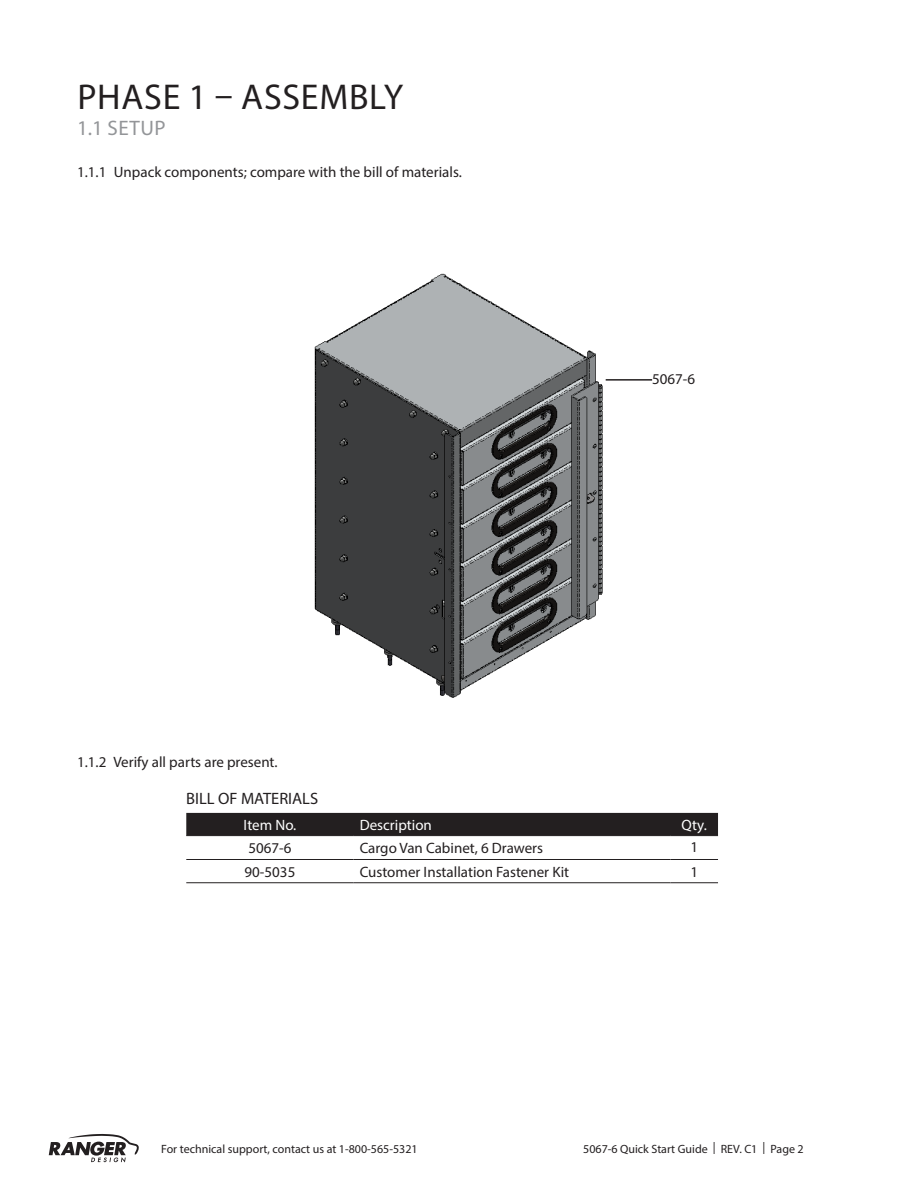
<style>
.page{position:relative;width:918px;height:1188px;background:#fff}
.page>*{position:absolute;margin:0;border:0;box-sizing:border-box;transform-origin:0 0}
.Phase{font:36px "Myriad Pro";letter-spacing:.02em;color:#231f20}
.Steps{font:21px "Myriad Pro";letter-spacing:.02em;color:#939598}
.t1{font:16.5px "Myriad Pro";color:#231f20}
.t2{font:15px "Myriad Pro";color:#231f20}
.t3{font:15px "Myriad Pro";color:#fff}
.t4{font:12px "Myriad Pro";color:#231f20}
</style>
<div class="page">
<svg style="left:49px;top:1134px;width:90px;height:29px"></svg>
<div style="left:186px;top:813px;width:532px;height:22px;background:#231f20"></div>
<hr style="left:186px;top:835px;width:168px;height:1px;background:#231f20">
<hr style="left:354px;top:835px;width:316px;height:1px;background:#231f20">
<hr style="left:670px;top:835px;width:48px;height:1px;background:#231f20">
<hr style="left:186px;top:859px;width:168px;height:1px;background:#231f20">
<hr style="left:354px;top:859px;width:316px;height:1px;background:#231f20">
<hr style="left:670px;top:859px;width:48px;height:1px;background:#231f20">
<hr style="left:186px;top:882px;width:168px;height:1px;background:#231f20">
<hr style="left:354px;top:882px;width:316px;height:1px;background:#231f20">
<hr style="left:670px;top:882px;width:48px;height:1px;background:#231f20">
<img style="left:314px;top:273px;width:339px;height:425px">
<hr style="left:606px;top:379px;width:46px;height:2px;background:#231f20">
<p class="Phase" style="left:77px;top:75px;width:327px">PHASE 1 – ASSEMBLY</p>
<p class="Steps" style="left:77px;top:115px;width:90px">1.1 SETUP</p>
<p class="t2" style="left:77px;top:162px;width:386px">1.1.1 Unpack components; compare with the bill of materials.</p>
<p class="t2" style="left:77px;top:752px;width:202px">1.1.2 Verify all parts are present.</p>
<p class="t1" style="left:186px;top:789px;width:133px">BILL OF MATERIALS</p>
<p class="t2" style="left:652px;top:370px;width:45px">5067-6</p>
<p class="t3" style="left:244px;top:815px;width:54px">Item No.</p>
<p class="t3" style="left:360px;top:815px;width:74px">Description</p>
<p class="t3" style="left:682px;top:815px;width:27px">Qty.</p>
<p class="t2" style="left:248px;top:839px;width:45px">5067-6</p>
<p class="t2" style="left:360px;top:839px;width:185px">Cargo Van Cabinet, 6 Drawers</p>
<p class="t2" style="left:690px;top:838px;width:9px">1</p>
<p class="t2" style="left:245px;top:862px;width:52px">90-5035</p>
<p class="t2" style="left:360px;top:862px;width:211px">Customer Installation Fastener Kit</p>
<p class="t2" style="left:690px;top:862px;width:9px">1</p>
<p class="t4" style="left:161px;top:1141px;width:258px">For technical support, contact us at 1-800-565-5321</p>
<p class="t4" style="left:583px;top:1141px;width:222px">5067-6 Quick Start Guide | REV. C1 | Page 2</p>
</div>
